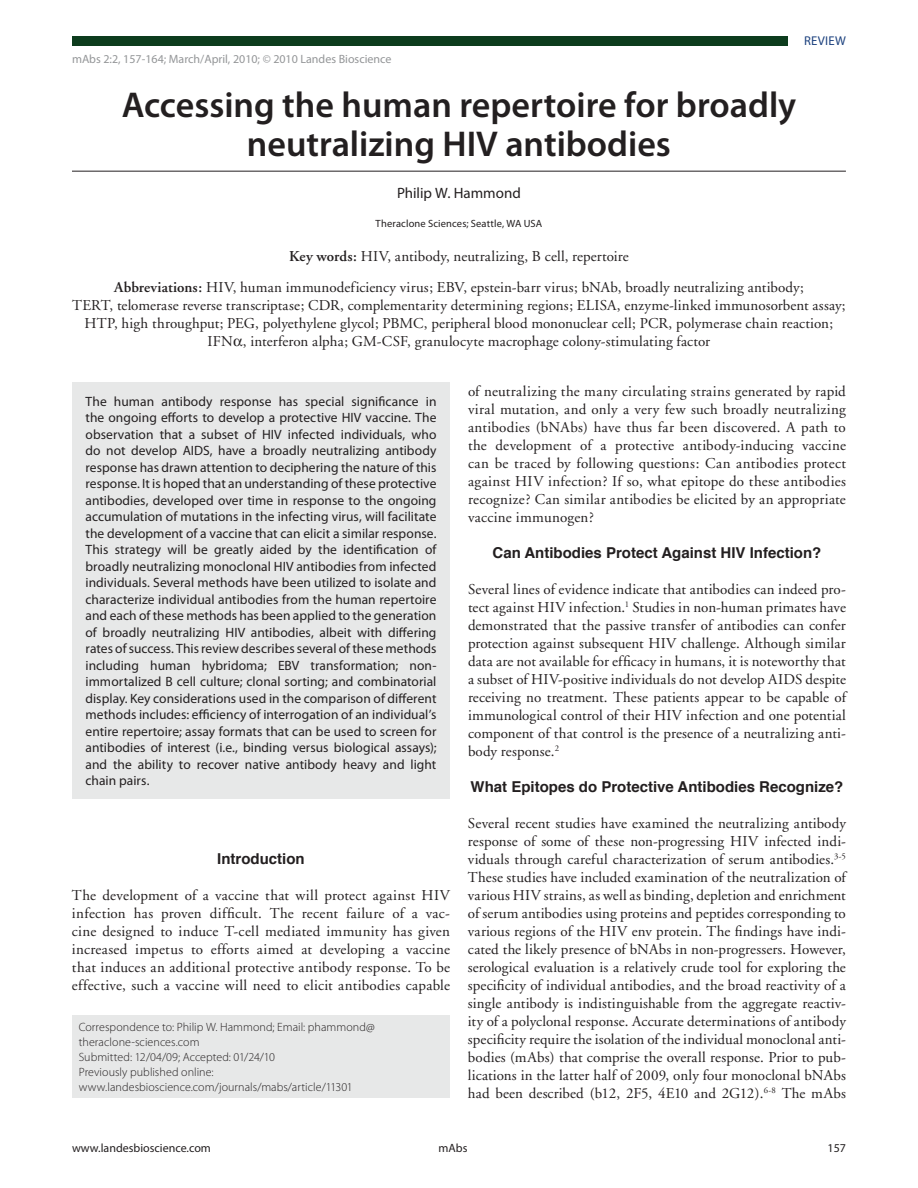
<style>
.page{position:relative;width:918px;height:1188px;background:#fff}
.page>*{position:absolute;margin:0;border:0;box-sizing:border-box;transform-origin:0 0}
.t1{font:600 36px/39px "Myriad Pro";color:#231f20;text-align:center}
.t2{font:15px/18px "Adobe Garamond";letter-spacing:.01em;color:#231f20;text-align:justify}
.t3{font:700 15px "Helvetica";color:#231f20}
.t4{font:15px "Myriad Pro";color:#231f20}
.t5{font:13.5px/16.5px "Myriad Pro";color:#231f20;text-align:justify}
.t6{font:12.75px "Myriad Pro";letter-spacing:.02em;color:#1c417e}
.t7{font:300 12px/15px "Myriad Pro";letter-spacing:.005em;color:#231f20}
.t8{font:12px "Myriad Pro";color:#949698}
.t9{font:12px "Myriad Pro";color:#231f20}
.t10{font:10.5px "Myriad Pro";letter-spacing:.015em;color:#231f20}
.s1{font-weight:600}
</style>
<div class="page">
<div style="left:72px;top:36px;width:715px;height:10px;background:#0d3c1d"></div>
<div style="left:72px;top:1016px;width:378px;height:82px;background:#e7e8e8"></div>
<hr style="left:72px;top:171px;width:774px;height:1px;background:#231f20">
<div style="left:72px;top:382px;width:378px;height:417px;background:#e7e8e8"></div>
<p class="t8" style="left:72px;top:52px;width:321px">mAbs 2:2, 157-164; March/April, 2010; © 2010 Landes Bioscience</p>
<p class="t6" style="left:804px;top:32px;width:43px">REVIEW</p>
<h1 class="t1" style="left:122px;top:84px;width:676px">Accessing the human repertoire for broadly neutralizing HIV antibodies</h1>
<p class="t4" style="left:397px;top:184px;width:125px">Philip W. Hammond</p>
<p class="t10" style="left:376px;top:217px;width:168px">Theraclone Sciences; Seattle, WA USA</p>
<p class="t2" style="left:114px;top:241px;width:691px;line-height:31.5px;text-align:center"><span class="s1">Key words:</span> HIV, antibody, neutralizing, B cell, repertoire<br><span class="s1">Abbreviations:</span> HIV, human immunodeficiency virus; EBV, epstein-barr virus; bNAb, broadly neutralizing antibody;</p>
<p class="t2" style="left:72px;top:297px;width:775px;text-align:center">TERT, telomerase reverse transcriptase; CDR, complementarity determining regions; ELISA, enzyme-linked immunosorbent assay;<br>HTP, high throughput; PEG, polyethylene glycol; PBMC, peripheral blood mononuclear cell; PCR, polymerase chain reaction;<br>IFN , interferon alpha; GM-CSF, granulocyte macrophage colony-stimulating factor</p>
<p class="t5" style="left:86px;top:393px;width:352px">The human antibody response has special significance in the ongoing efforts to develop a protective HIV vaccine. The observation that a subset of HIV infected individuals, who do not develop AIDS, have a broadly neutralizing antibody response has drawn attention to deciphering the nature of this response. It is hoped that an understanding of these protective antibodies, developed over time in response to the ongoing accumulation of mutations in the infecting virus, will facilitate the development of a vaccine that can elicit a similar response.<br>This strategy will be greatly aided by the identification of broadly neutralizing monoclonal HIV antibodies from infected individuals. Several methods have been utilized to isolate and characterize individual antibodies from the human repertoire and each of these methods has been applied to the generation of broadly neutralizing HIV antibodies, albeit with differing rates of success. This review describes several of these methods including human hybridoma; EBV transformation; non&shy;immortalized B cell culture; clonal sorting; and combinatorial display. Key considerations used in the comparison of different methods includes: efficiency of interrogation of an individual’s entire repertoire; assay formats that can be used to screen for antibodies of interest (i.e., binding versus biological assays); and the ability to recover native antibody heavy and light chain pairs.</p>
<p class="t3" style="left:217px;top:847px;width:89px">Introduction</p>
<p class="t2" style="left:72px;top:887px;width:380px">The development of a vaccine that will protect against HIV infection has proven difficult. The recent failure of a vac&shy;cine designed to induce T-cell mediated immunity has given increased impetus to efforts aimed at developing a vaccine that induces an additional protective antibody response. To be effective, such a vaccine will need to elicit antibodies capable</p>
<p class="t7" style="left:79px;top:1020px;width:297px">Correspondence to: Philip W. Hammond; Email: phammond@ theraclone-sciences.com<br>Submitted: 12/04/09; Accepted: 01/24/10<br>Previously published online: www.landesbioscience.com/journals/mabs/article/11301</p>
<p class="t2" style="left:468px;top:383px;width:379px">of neutralizing the many circulating strains generated by rapid viral mutation, and only a very few such broadly neutralizing antibodies (bNAbs) have thus far been discovered. A path to the development of a protective antibody-inducing vaccine can be traced by following questions: Can antibodies protect against HIV infection? If so, what epitope do these antibodies recognize? Can similar antibodies be elicited by an appropriate vaccine immunogen?</p>
<p class="t3" style="left:493px;top:541px;width:330px">Can Antibodies Protect Against HIV Infection?</p>
<p class="t2" style="left:468px;top:581px;width:380px">Several lines of evidence indicate that antibodies can indeed pro&shy;tect against HIV infection.<sup>1</sup> Studies in non-human primates have demonstrated that the passive transfer of antibodies can confer protection against subsequent HIV challenge. Although similar data are not available for efficacy in humans, it is noteworthy that a subset of HIV-positive individuals do not develop AIDS despite receiving no treatment. These patients appear to be capable of immunological control of their HIV infection and one potential component of that control is the presence of a neutralizing anti&shy;body response.<sup>2</sup></p>
<p class="t3" style="left:471px;top:775px;width:374px">What Epitopes do Protective Antibodies Recognize?</p>
<p class="t2" style="left:468px;top:815px;width:379px">Several recent studies have examined the neutralizing antibody response of some of these non-progressing HIV infected indi&shy;viduals through careful characterization of serum antibodies.<sup>3-5<br></sup>These studies have included examination of the neutralization of various HIV strains, as well as binding, depletion and enrichment of serum antibodies using proteins and peptides corresponding to various regions of the HIV env protein. The findings have indi&shy;cated the likely presence of bNAbs in non-progressers. However, serological evaluation is a relatively crude tool for exploring the specificity of individual antibodies, and the broad reactivity of a single antibody is indistinguishable from the aggregate reactiv&shy;ity of a polyclonal response. Accurate determinations of antibody specificity require the isolation of the individual monoclonal anti&shy;bodies (mAbs) that comprise the overall response. Prior to pub&shy;lications in the latter half of 2009, only four monoclonal bNAbs had been described (b12, 2F5, 4E10 and 2G12).<sup>6-8</sup> The mAbs</p>
<p class="t9" style="left:72px;top:1141px;width:140px">www.landesbioscience.com</p>
<p class="t9" style="left:439px;top:1141px;width:30px">mAbs</p>
<p class="t9" style="left:828px;top:1141px;width:20px">157</p>
</div>
